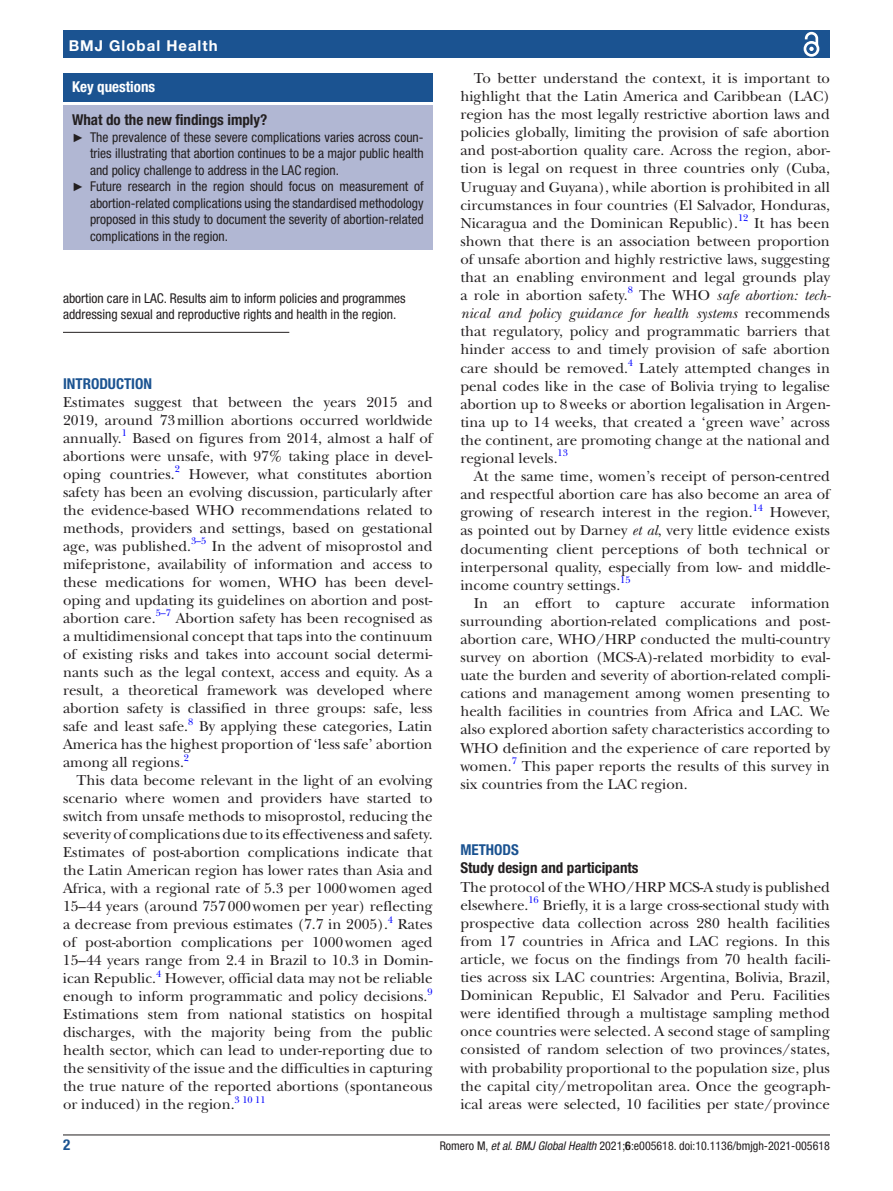
<style>
.page{position:relative;width:893px;height:1191px;background:#fff}
.page>*{position:absolute;margin:0;border:0;box-sizing:border-box;transform-origin:0 0}
.t1{font:15px/18.1px "New Baskerville";color:#231f20;text-align:justify}
.t2{font:700 condensed 15px "Helvetica Neue LT Std";color:#231f20}
.t3{font:700 condensed 15px "Helvetica Neue LT Std";color:#1b5391}
.t4{font:700 15px "Helvetica Neue LT Std";letter-spacing:.065em;color:#fff}
.t5{font:700 condensed 15px "Helvetica Neue LT Std";color:#fff}
.t6{font:condensed 13.5px/16.5px "Helvetica Neue LT Std";color:#231f20}
.t7{font:condensed 12px "Helvetica Neue LT Std";color:#231f20}
.t8{font:9.9px "New Baskerville";color:#00f}
.s1{font-family:"Arial";font-stretch:normal;font-size:12px}
.s2{font-style:italic}
.s3{font-weight:700}
</style>
<div class="page">
<hr style="left:63px;top:1134px;width:767px;height:1px;background:#231f20">
<div style="left:63px;top:31px;width:767px;height:27px;background:#1b5391"></div>
<svg style="left:803px;top:31px;width:17px;height:26px"></svg>
<hr style="left:63px;top:332px;width:226px;height:1px;background:#231f20">
<div style="left:63px;top:73px;width:370px;height:28px;background:#1b5391"></div>
<div style="left:63px;top:106px;width:370px;height:144px;background:#b1b7d3"></div>
<p class="t4" style="left:69px;top:36px;width:150px">BMJ Global Health</p>
<p class="t5" style="left:72px;top:78px;width:85px">Key questions</p>
<p class="t2" style="left:72px;top:111px;width:197px">What do the new findings imply?</p>
<p class="t6" style="left:72px;top:129px;width:353px"><span class="s1">►</span> The prevalence of these severe complications varies across coun-</p>
<p class="t6" style="left:90px;top:145px;width:335px">tries illustrating that abortion continues to be a major public health</p>
<p class="t6" style="left:90px;top:162px;width:251px">and policy challenge to address in the LAC region.</p>
<p class="t6" style="left:72px;top:178px;width:353px"><span class="s1">►</span> Future research in the region should focus on measurement of</p>
<p class="t6" style="left:90px;top:195px;width:335px">abortion-related complications using the standardised methodology</p>
<p class="t6" style="left:90px;top:211px;width:335px">proposed in this study to document the severity of abortion-related</p>
<p class="t6" style="left:90px;top:228px;width:140px">complications in the region.</p>
<p class="t6" style="left:63px;top:289px;width:344px">abortion care in LAC. Results aim to inform policies and programmes addressing sexual and reproductive rights and health in the region.</p>
<p class="t3" style="left:63px;top:375px;width:91px">INTRODUCTION</p>
<p class="t1" style="left:63px;top:393px;width:371px">Estimates suggest that between the years 2015 and 2019, around 73million abortions occurred worldwide annually.</p>
<p class="t8" style="left:122px;top:427px;width:7px">1</p>
<p class="t1" style="left:63px;top:429px;width:371px;text-indent:69px">Based on figures from 2014, almost a half of abortions were unsafe, with 97% taking place in devel&shy;oping countries.</p>
<p class="t8" style="left:175px;top:463px;width:7px">2</p>
<p class="t1" style="left:63px;top:465px;width:371px;text-indent:126px">However, what constitutes abortion safety has been an evolving discussion, particularly after the evidence-based WHO recommendations related to methods, providers and settings, based on gestational age, was published.</p>
<p class="t8" style="left:191px;top:535px;width:17px">3–5</p>
<p class="t1" style="left:63px;top:537px;width:371px;text-indent:149px">In the advent of misoprostol and mifepristone, availability of information and access to these medications for women, WHO has been devel&shy;oping and updating its guidelines on abortion and post&shy;abortion care.</p>
<p class="t8" style="left:156px;top:607px;width:17px">5–7</p>
<p class="t1" style="left:63px;top:609px;width:371px;text-indent:113px">Abortion safety has been recognised as a multidimensional concept that taps into the continuum of existing risks and takes into account social determi&shy;nants such as the legal context, access and equity. As a result, a theoretical framework was developed where abortion safety is classified in three groups: safe, less safe and least safe.</p>
<p class="t8" style="left:188px;top:715px;width:7px">8</p>
<p class="t1" style="left:63px;top:717px;width:371px;text-indent:136px">By applying these categories, Latin America has the highest proportion of ‘less safe’ abortion among all regions.</p>
<p class="t8" style="left:184px;top:751px;width:7px">2</p>
<p class="t1" style="left:63px;top:771px;width:371px;text-indent:14px">This data become relevant in the light of an evolving scenario where women and providers have started to switch from unsafe methods to misoprostol, reducing the severity of complications due to its effectiveness and safety.<br>Estimates of post-abortion complications indicate that the Latin American region has lower rates than Asia and Africa, with a regional rate of 5.3 per 1000women aged 15–44 years (around 757000women per year) reflecting a decrease from previous estimates (7.7 in 2005).<sup>4</sup> Rates of post-abortion complications per 1000women aged 15–44 years range from 2.4 in Brazil to 10.3 in Domin&shy;ican Republic.</p>
<p class="t8" style="left:156px;top:967px;width:7px">4</p>
<p class="t1" style="left:63px;top:969px;width:371px;text-indent:102px">However, official data may not be reliable enough to inform programmatic and policy decisions.</p>
<p class="t8" style="left:427px;top:985px;width:7px">9</p>
<p class="t1" style="left:63px;top:1005px;width:371px">Estimations stem from national statistics on hospital discharges, with the majority being from the public health sector, which can lead to under-reporting due to the sensitivity of the issue and the difficulties in capturing the true nature of the reported abortions (spontaneous or induced) in the region.</p>
<p class="t8" style="left:235px;top:1093px;width:33px">3 10 11</p>
<p class="t1" style="left:460px;top:69px;width:371px;text-indent:14px">To better understand the context, it is important to highlight that the Latin America and Caribbean (LAC) region has the most legally restrictive abortion laws and policies globally, limiting the provision of safe abortion and post-abortion quality care. Across the region, abor&shy;tion is legal on request in three countries only (Cuba, Uruguay and Guyana), while abortion is prohibited in all circumstances in four countries (El Salvador, Honduras, Nicaragua and the Dominican Republic).<sup>12</sup> It has been shown that there is an association between proportion of unsafe abortion and highly restrictive laws, suggesting that an enabling environment and legal grounds play a role in abortion safety.</p>
<p class="t8" style="left:628px;top:284px;width:7px">8</p>
<p class="t1" style="left:460px;top:286px;width:372px;text-indent:179px">The WHO <span class="s2">safe abortion: tech&shy;nical and policy guidance for health systems</span> recommends that regulatory, policy and programmatic barriers that hinder access to and timely provision of safe abortion care should be removed.</p>
<p class="t8" style="left:628px;top:357px;width:7px">4</p>
<p class="t1" style="left:460px;top:359px;width:371px;text-indent:179px">Lately attempted changes in penal codes like in the case of Bolivia trying to legalise abortion up to 8weeks or abortion legalisation in Argen&shy;tina up to 14 weeks, that created a ‘green wave’ across the continent, are promoting change at the national and regional levels.</p>
<p class="t8" style="left:558px;top:447px;width:12px">13</p>
<p class="t1" style="left:460px;top:467px;width:371px;text-indent:14px">At the same time, women’s receipt of person-centred and respectful abortion care has also become an area of growing of research interest in the region.<sup>14</sup> However, as pointed out by Darney <span class="s2">et al</span>, very little evidence exists documenting client perceptions of both technical or interpersonal quality, especially from low- and middle&shy;income country settings.</p>
<p class="t8" style="left:620px;top:574px;width:12px">15</p>
<p class="t1" style="left:460px;top:594px;width:371px;text-indent:14px">In an effort to capture accurate information surrounding abortion-related complications and post&shy;abortion care, WHO/HRP conducted the multi-country survey on abortion (MCS-A)-related morbidity to eval&shy;uate the burden and severity of abortion-related compli&shy;cations and management among women presenting to health facilities in countries from Africa and LAC. We also explored abortion safety characteristics according to WHO definition and the experience of care reported by women.</p>
<p class="t8" style="left:512px;top:755px;width:7px">7</p>
<p class="t1" style="left:460px;top:757px;width:371px;text-indent:62px">This paper reports the results of this survey in six countries from the LAC region.</p>
<p class="t3" style="left:460px;top:841px;width:60px">METHODS</p>
<p class="t2" style="left:460px;top:859px;width:180px">Study design and participants</p>
<p class="t1" style="left:460px;top:877px;width:371px">The protocol of the WHO/HRP MCS-A study is published elsewhere.</p>
<p class="t8" style="left:528px;top:894px;width:12px">16</p>
<p class="t1" style="left:460px;top:896px;width:371px;text-indent:82px">Briefly, it is a large cross-sectional study with prospective data collection across 280 health facilities from 17 countries in Africa and LAC regions. In this article, we focus on the findings from 70 health facili&shy;ties across six LAC countries: Argentina, Bolivia, Brazil, Dominican Republic, El Salvador and Peru. Facilities were identified through a multistage sampling method once countries were selected. A second stage of sampling consisted of random selection of two provinces/states, with probability proportional to the population size, plus the capital city/metropolitan area. Once the geograph&shy;ical areas were selected, 10 facilities per state/province</p>
<p class="t3" style="left:63px;top:1135px;width:9px">2</p>
<p class="t7" style="left:440px;top:1138px;width:392px">Romero M, <span class="s2">et al</span>. <span class="s2">BMJ Global Health</span> 2021;<span class="s3">6</span>:e005618. doi:10.1136/bmjgh-2021-005618</p>
</div>
